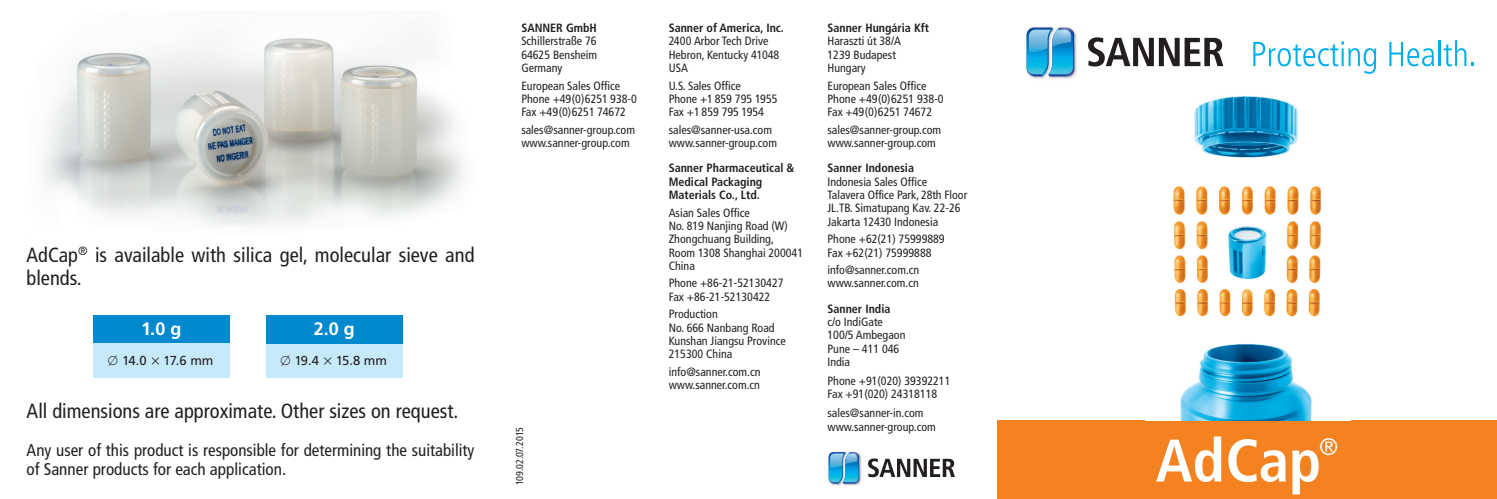
<style>
.page{position:relative;width:1497px;height:499px;background:#fff}
.page>*{position:absolute;margin:0;border:0;box-sizing:border-box;transform-origin:0 0}
.t1{font:700 condensed 60px "Frutiger";color:#fff}
.t2{font:condensed 24px "Frutiger";color:#fff}
.t3{font:condensed 20.4px/23px "Frutiger";color:#231f20}
.t4{font:700 18px "Frutiger";color:#fff}
.t5{font:condensed 17px/19px "Frutiger";color:#231f20}
.t6{font:13px "Frutiger";letter-spacing:-.055em;color:#231f20}
.t7{font:condensed 12px/13.2px "Frutiger";color:#231f20}
.t8{font:700 condensed 12px/13.2px "Frutiger";color:#231f20}
.t9{font:condensed 10px "Frutiger";color:#231f20}
.s1{font-family:"European Pi Two"}
</style>
<div class="page">
<img style="left:42px;top:38px;width:422px;height:189px">
<div style="left:93px;top:315px;width:136px;height:28px;background:#0089cf"></div>
<div style="left:93px;top:343px;width:136px;height:34px;background:#c6eafa"></div>
<div style="left:266px;top:343px;width:136px;height:34px;background:#c6eafa"></div>
<div style="left:266px;top:315px;width:136px;height:28px;background:#0089cf"></div>
<img style="left:828px;top:451px;width:34px;height:35px">
<svg style="left:829px;top:452px;width:30px;height:31px"></svg>
<svg style="left:868px;top:458px;width:87px;height:19px"></svg>
<div style="left:997px;top:420px;width:499px;height:79px;background:#f58220"></div>
<img style="left:1029px;top:27px;width:48px;height:52px">
<svg style="left:1026px;top:28px;width:48px;height:48px;background:#3baad8"></svg>
<img style="left:1052px;top:28px;width:21px;height:19px">
<img style="left:1052px;top:30px;width:19px;height:17px">
<svg style="left:1088px;top:37px;width:135px;height:30px"></svg>
<svg style="left:1253px;top:41px;width:123px;height:33px"></svg>
<svg style="left:1389px;top:42px;width:45px;height:24px"></svg>
<hr style="left:1438px;top:40px;width:2px;height:26px;background:#00adee">
<svg style="left:1443px;top:40px;width:31px;height:26px"></svg>
<img style="left:1173px;top:96px;width:148px;height:324px">
<h3 class="t3" style="left:27px;top:245px;width:449px">AdCap<sup>®</sup> is available with silica gel, molecular sieve and blends.</h3>
<h3 class="t4" style="left:141px;top:322px;width:42px">1.0 g</h3>
<p class="t6" style="left:108px;top:355px;width:41px"><span class="s1">-</span> 14.0</p>
<p class="t6" style="left:163px;top:355px;width:52px">17.6 mm</p>
<p class="t6" style="left:280px;top:355px;width:41px"><span class="s1">-</span> 19.4</p>
<p class="t6" style="left:336px;top:355px;width:53px">15.8 mm</p>
<h3 class="t4" style="left:314px;top:322px;width:43px">2.0 g</h3>
<h3 class="t3" style="left:27px;top:401px;width:433px">All dimensions are approximate. Other sizes on request.</h3>
<h3 class="t5" style="left:27px;top:442px;width:449px">Any user of this product is responsible for determining the suitability of Sanner products for each application.</h3>
<p class="t8" style="left:521px;top:22px;width:77px">SANNER GmbH</p>
<p class="t7" style="left:521px;top:36px;width:77px;text-align:justify">Schillerstraße 76<br>64625 Bensheim Germany</p>
<p class="t7" style="left:521px;top:80px;width:117px">European Sales Office<br>Phone +49(0)6251 938-0<br>Fax +49(0)6251 74672</p>
<p class="t7" style="left:521px;top:124px;width:115px">sales@sanner-group.com www.sanner-group.com</p>
<p class="t9" style="left:516px;top:485px;width:60px;rotate:-90deg">109.02.07.2015</p>
<p class="t8" style="left:669px;top:22px;width:117px">Sanner of America, Inc.</p>
<p class="t7" style="left:669px;top:36px;width:112px">2400 Arbor Tech Drive<br>Hebron, Kentucky 41048<br>USA</p>
<p class="t7" style="left:669px;top:80px;width:110px">U.S. Sales Office<br>Phone +1 859 795 1955<br>Fax +1 859 795 1954</p>
<p class="t7" style="left:669px;top:124px;width:110px">sales@sanner-usa.com www.sanner-group.com</p>
<p class="t8" style="left:669px;top:163px;width:127px">Sanner Pharmaceutical &amp;<br>Medical Packaging<br>Materials Co., Ltd.</p>
<p class="t7" style="left:669px;top:207px;width:136px">Asian Sales Office<br>No. 819 Nanjing Road (W)<br>Zhongchuang Building,<br>Room 1308 Shanghai 200041<br>China</p>
<p class="t7" style="left:669px;top:278px;width:116px">Phone +86-21-52130427<br>Fax +86-21-52130422</p>
<p class="t7" style="left:669px;top:308px;width:119px">Production<br>No. 666 Nanbang Road<br>Kunshan Jiangsu Province<br>215300 China</p>
<p class="t7" style="left:669px;top:366px;width:93px">info@sanner.com.cn www.sanner.com.cn</p>
<p class="t8" style="left:827px;top:22px;width:103px">Sanner Hungária Kft</p>
<p class="t7" style="left:827px;top:36px;width:75px">Haraszti út 38/A<br>1239 Budapest<br>Hungary</p>
<p class="t7" style="left:827px;top:80px;width:118px">European Sales Office<br>Phone +49(0)6251 938-0<br>Fax +49(0)6251 74672</p>
<p class="t7" style="left:827px;top:124px;width:115px">sales@sanner-group.com www.sanner-group.com</p>
<p class="t8" style="left:827px;top:163px;width:88px">Sanner Indonesia</p>
<p class="t7" style="left:827px;top:176px;width:141px">Indonesia Sales Office<br>Talavera Office Park, 28th Floor<br>JL.TB. Simatupang Kav. 22-26<br>Jakarta 12430 Indonesia</p>
<p class="t7" style="left:827px;top:233px;width:119px">Phone +62(21) 75999889<br>Fax +62(21) 75999888</p>
<p class="t7" style="left:827px;top:264px;width:93px">info@sanner.com.cn www.sanner.com.cn</p>
<p class="t8" style="left:827px;top:303px;width:64px">Sanner India</p>
<p class="t7" style="left:827px;top:316px;width:79px">c/o IndiGate<br>100/5 Ambegaon<br>Pune – 411 046<br>India</p>
<p class="t7" style="left:827px;top:375px;width:124px">Phone +91(020) 39392211<br>Fax +91(020) 24318118</p>
<p class="t7" style="left:827px;top:407px;width:110px">sales@sanner-in.com www.sanner-group.com</p>
<h1 class="t1" style="left:1156px;top:436px;width:167px">AdCap</h1>
<h2 class="t2" style="left:1319px;top:436px;width:21px">®</h2>
</div>
